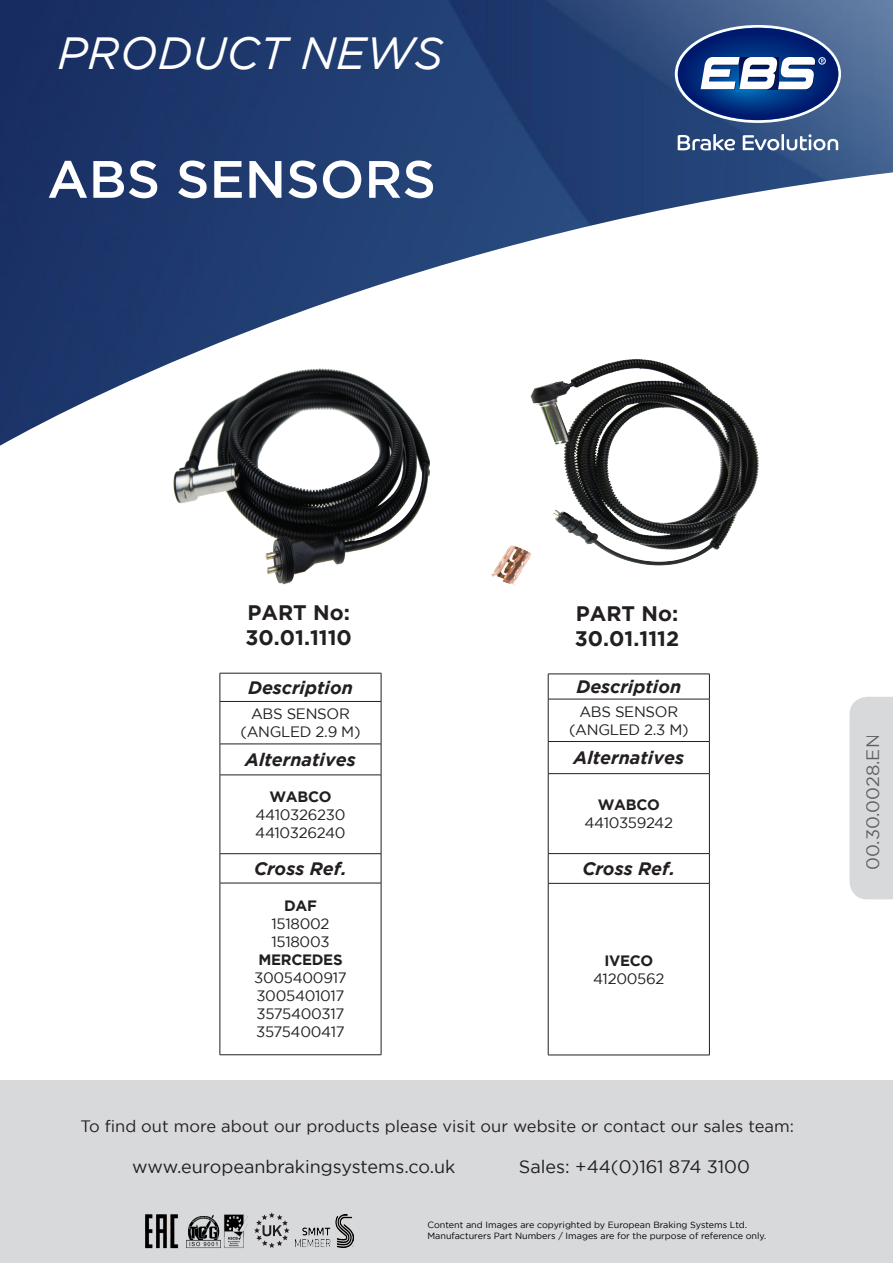
<style>
.page{position:relative;width:893px;height:1263px;background:#fff}
.page>*{position:absolute;margin:0;border:0;box-sizing:border-box;transform-origin:0 0}
.t1{font:500 52.5px "Gotham";color:#fff}
.t2{font:italic 45px "Gotham";color:#fff}
.t3{font:700 21px "Gotham";color:#231f20}
.t4{font:italic 700 18px "Gotham";color:#231f20}
.t5{font:18px "Gotham";color:#231f20}
.t6{font:18px "Gotham";color:#000}
.t7{font:16.5px "Gotham";color:#231f20}
.t8{font:15px "Gotham";letter-spacing:-.02em;color:#231f20}
.t9{font:700 15px "Gotham";letter-spacing:-.02em;color:#231f20}
.t10{font:9px "Gotham";color:#000}
.s1{color:#fff}
</style>
<div class="page">
<div style="left:0;top:1080px;width:893px;height:183px;background:#d8d9db"></div>
<img style="left:0;top:0;width:893px;height:446px">
<svg style="left:678px;top:134px;width:57px;height:16px"></svg>
<svg style="left:743px;top:134px;width:95px;height:16px"></svg>
<svg style="left:675px;top:25px;width:166px;height:98px"></svg>
<div style="left:818px;top:57px;width:8px;height:7px;border:1px solid #fff;border-radius:50%"></div>
<img style="left:145px;top:1214px;width:34px;height:35px">
<svg style="left:254px;top:1212px;width:36px;height:36px"></svg>
<div style="left:849px;top:697px;width:44px;height:202px;background:#d8d9db"></div>
<hr style="left:220px;top:673px;width:161px;height:1px;background:#231f20">
<svg style="left:220px;top:673px;width:1px;height:28px"></svg>
<svg style="left:381px;top:673px;width:1px;height:28px"></svg>
<hr style="left:220px;top:701px;width:161px;height:1px;background:#231f20">
<hr style="left:220px;top:702px;width:1px;height:42px;background:#231f20">
<hr style="left:381px;top:702px;width:1px;height:42px;background:#231f20">
<hr style="left:220px;top:744px;width:161px;height:1px;background:#231f20">
<hr style="left:220px;top:744px;width:1px;height:31px;background:#231f20">
<hr style="left:381px;top:744px;width:1px;height:31px;background:#231f20">
<hr style="left:220px;top:775px;width:161px;height:1px;background:#231f20">
<hr style="left:220px;top:775px;width:1px;height:78px;background:#231f20">
<hr style="left:381px;top:775px;width:1px;height:78px;background:#231f20">
<hr style="left:220px;top:853px;width:161px;height:1px;background:#231f20">
<svg style="left:220px;top:854px;width:1px;height:29px"></svg>
<svg style="left:381px;top:854px;width:1px;height:29px"></svg>
<hr style="left:220px;top:883px;width:161px;height:1px;background:#231f20">
<hr style="left:220px;top:883px;width:1px;height:171px;background:#231f20">
<hr style="left:381px;top:883px;width:1px;height:171px;background:#231f20">
<hr style="left:220px;top:1054px;width:161px;height:1px;background:#231f20">
<img style="left:186px;top:1214px;width:62px;height:34px">
<hr style="left:548px;top:674px;width:162px;height:1px;background:#231f20">
<svg style="left:548px;top:674px;width:1px;height:25px"></svg>
<svg style="left:709px;top:674px;width:1px;height:25px"></svg>
<hr style="left:548px;top:699px;width:162px;height:1px;background:#231f20">
<hr style="left:548px;top:699px;width:1px;height:42px;background:#231f20">
<hr style="left:709px;top:699px;width:1px;height:42px;background:#231f20">
<hr style="left:548px;top:741px;width:162px;height:1px;background:#231f20">
<hr style="left:548px;top:742px;width:1px;height:31px;background:#231f20">
<hr style="left:709px;top:742px;width:1px;height:31px;background:#231f20">
<hr style="left:548px;top:773px;width:162px;height:1px;background:#231f20">
<hr style="left:548px;top:774px;width:1px;height:79px;background:#231f20">
<hr style="left:709px;top:774px;width:1px;height:79px;background:#231f20">
<hr style="left:548px;top:853px;width:162px;height:1px;background:#231f20">
<svg style="left:548px;top:854px;width:1px;height:29px"></svg>
<svg style="left:709px;top:854px;width:1px;height:29px"></svg>
<hr style="left:548px;top:883px;width:162px;height:1px;background:#231f20">
<hr style="left:548px;top:883px;width:1px;height:172px;background:#231f20">
<hr style="left:709px;top:883px;width:1px;height:172px;background:#231f20">
<hr style="left:548px;top:1055px;width:162px;height:1px;background:#231f20">
<img style="left:173px;top:368px;width:256px;height:217px">
<img style="left:295px;top:1214px;width:59px;height:34px">
<img style="left:489px;top:353px;width:279px;height:233px">
<p class="t2" style="left:58px;top:28px;width:387px">PRODUCT NEWS</p>
<p class="t1" style="left:47px;top:149px;width:390px">ABS SENSORS</p>
<p class="t3" style="left:247px;top:601px;width:104px">PART No:</p>
<p class="t3" style="left:245px;top:626px;width:108px">30.01.1110</p>
<p class="t4" style="left:248px;top:677px;width:106px">Description</p>
<p class="t8" style="left:251px;top:705px;width:100px">ABS SENSOR</p>
<p class="t8" style="left:240px;top:723px;width:122px">(ANGLED 2.9 M)</p>
<p class="t4" style="left:245px;top:749px;width:112px">Alternatives</p>
<p class="t9" style="left:269px;top:788px;width:64px">WABCO</p>
<p class="t8" style="left:256px;top:806px;width:91px">4410326230</p>
<p class="t8" style="left:255px;top:824px;width:92px">4410326240</p>
<p class="t4" style="left:254px;top:858px;width:94px">Cross Ref.</p>
<p class="t9" style="left:284px;top:897px;width:34px">DAF</p>
<p class="t8" style="left:272px;top:916px;width:59px">1518002</p>
<p class="t8" style="left:271px;top:934px;width:60px">1518003</p>
<p class="t9" style="left:258px;top:951px;width:86px">MERCEDES</p>
<p class="t8" style="left:254px;top:970px;width:94px">3005400917</p>
<p class="t8" style="left:256px;top:988px;width:90px">3005401017</p>
<p class="t8" style="left:257px;top:1006px;width:89px">3575400317</p>
<p class="t8" style="left:256px;top:1024px;width:90px">3575400417</p>
<p class="t3" style="left:576px;top:601px;width:104px">PART No:</p>
<p class="t3" style="left:575px;top:627px;width:106px">30.01.1112</p>
<p class="t4" style="left:576px;top:676px;width:106px">Description</p>
<p class="t8" style="left:579px;top:703px;width:100px">ABS SENSOR</p>
<p class="t8" style="left:569px;top:721px;width:121px">(ANGLED 2.3 M)</p>
<p class="t4" style="left:574px;top:747px;width:112px">Alternatives</p>
<p class="t9" style="left:598px;top:796px;width:64px">WABCO</p>
<p class="t8" style="left:585px;top:814px;width:90px">4410359242</p>
<p class="t4" style="left:582px;top:858px;width:94px">Cross Ref.</p>
<p class="t9" style="left:604px;top:952px;width:50px">IVECO</p>
<p class="t8" style="left:593px;top:970px;width:73px">41200562</p>
<p class="t7" style="left:81px;top:1116px;width:715px">To find out more about our products please visit our website or contact our sales team:</p>
<p class="t5" style="left:132px;top:1157px;width:325px">www.europeanbrakingsystems.co.uk</p>
<p class="t5" style="left:519px;top:1157px;width:233px">Sales: +44(0)161 874 3100</p>
<p class="t10" style="left:427px;top:1220px;width:321px">Content and Images are copyrighted by European Braking Systems Ltd.</p>
<p class="t10" style="left:427px;top:1231px;width:342px">Manufacturers Part Numbers / Images are for the purpose of reference only.<span class="s1">.</span></p>
<p class="t6" style="left:863px;top:870px;width:137px;rotate:-90deg">00.30.0028.EN</p>
</div>
